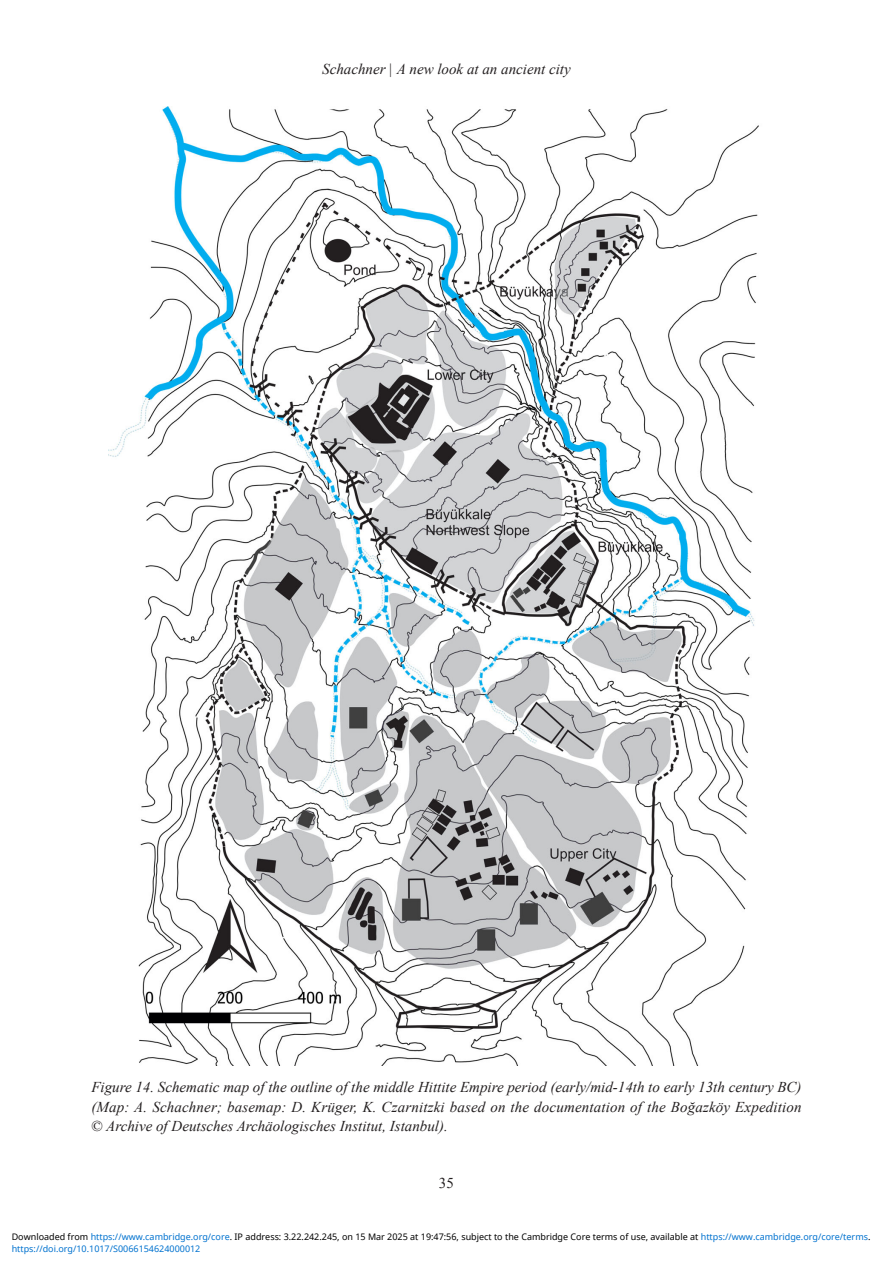
<style>
.page{position:relative;width:893px;height:1263px;background:#fff}
.page>*{position:absolute;margin:0;border:0;box-sizing:border-box;transform-origin:0 0}
.t1{font:italic 15px/19.5px "Times New Roman";color:#231f20;text-align:justify}
.t2{font:15px "Times New Roman";color:#231f20}
.t3{font:9px "Noto Sans";color:#000}
.t4{font:9px "Noto Sans";color:#0172cf}
.s1{color:#0172cf}
</style>
<div class="page">
<img style="left:108px;top:106px;width:651px;height:960px">
<p class="t1" style="left:322px;top:59px;width:250px">Schachner | A new look at an ancient city</p>
<p class="t1" style="left:91px;top:1077px;width:712px">Figure 14. Schematic map of the outline of the middle Hittite Empire period (early/mid-14th to early 13th century BC) (Map: A. Schachner; basemap: D. Krüger, K. Czarnitzki based on the documentation of the Boğazköy Expedition © Archive of Deutsches Archäologisches Institut, Istanbul).</p>
<p class="t2" style="left:439px;top:1175px;width:16px">35</p>
<p class="t3" style="left:12px;top:1231px;width:860px">Downloaded from <span class="s1">https://www.cambridge.org/core</span>. IP address: 3.22.242.245, on 15 Mar 2025 at 19:47:56, subject to the Cambridge Core terms of use, available at <span class="s1">https://www.cambridge.org/core/terms</span>.</p>
<p class="t4" style="left:12px;top:1243px;width:190px">https://doi.org/10.1017/S0066154624000012</p>
</div>
